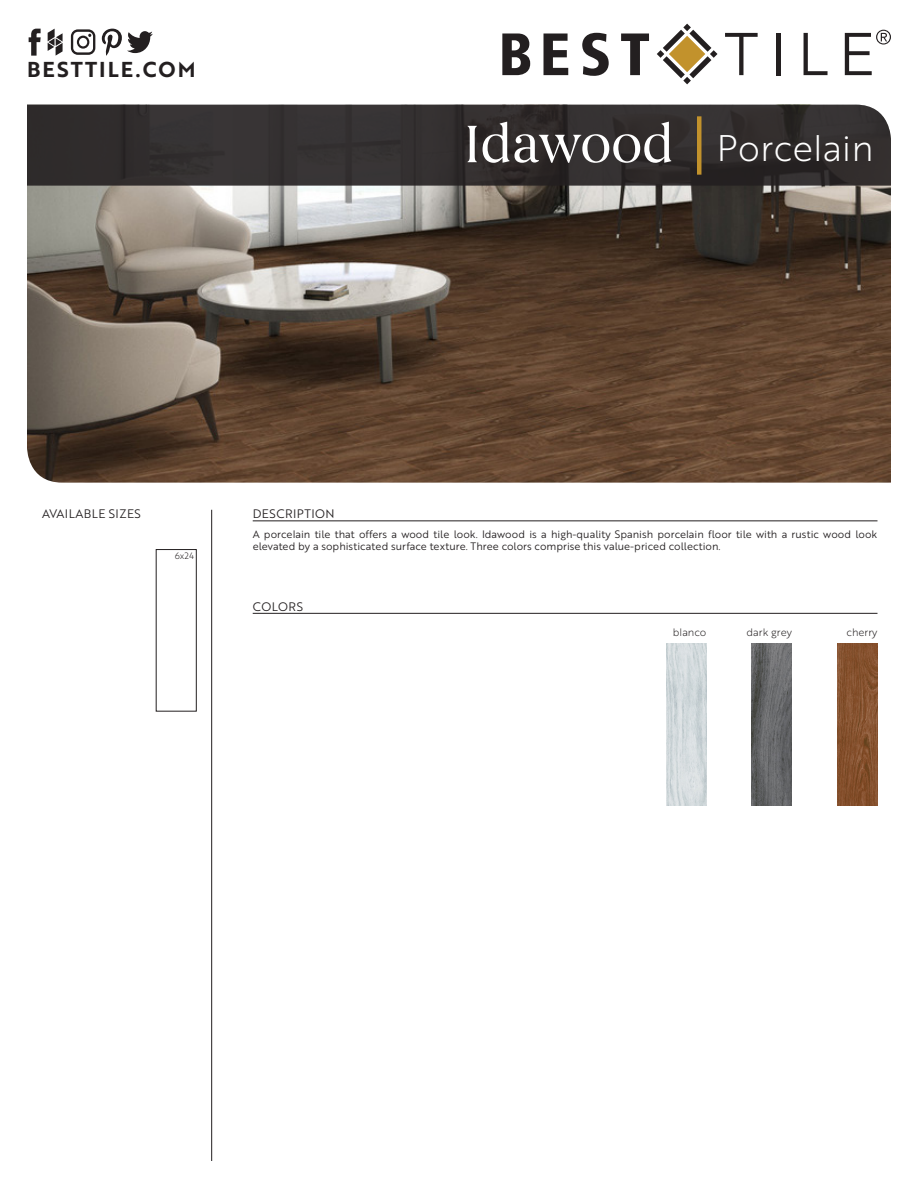
<style>
.page{position:relative;width:918px;height:1188px;background:#fff}
.page>*{position:absolute;margin:0;border:0;box-sizing:border-box;transform-origin:0 0}
.t1{font:54px "Begum W03";letter-spacing:-.025em;color:#fff}
.t2{font:36px "Brother 1816 Light";color:#fff}
.t3{font:21px "Brother 1816 Bold";letter-spacing:.1em;color:#231f20}
.t4{font:12px "Brother 1816 Book";letter-spacing:.04em;color:#231f20}
.t5{font:10.5px/12.6px "Brother 1816 Book";color:#231f20}
.t6{font:10.5px "Brother 1816 Light";color:#231f20}
.t7{font:9px "Brother 1816 Light";color:#231f20}
</style>
<div class="page">
<svg style="left:725px;top:33px;width:33px;height:42px"></svg>
<div style="left:776px;top:33px;width:5px;height:42px;background:#231f20"></div>
<svg style="left:804px;top:33px;width:24px;height:42px"></svg>
<svg style="left:845px;top:30px;width:46px;height:45px"></svg>
<svg style="left:502px;top:33px;width:28px;height:42px"></svg>
<svg style="left:544px;top:34px;width:24px;height:41px"></svg>
<svg style="left:582px;top:33px;width:27px;height:43px"></svg>
<svg style="left:621px;top:34px;width:28px;height:41px"></svg>
<svg style="left:657px;top:24px;width:61px;height:60px"></svg>
<svg style="left:48px;top:29px;width:15px;height:27px"></svg>
<svg style="left:29px;top:29px;width:12px;height:27px"></svg>
<svg style="left:102px;top:29px;width:51px;height:27px"></svg>
<svg style="left:71px;top:29px;width:24px;height:26px"></svg>
<img style="left:27px;top:186px;width:864px;height:297px">
<hr style="left:211px;top:510px;width:1px;height:651px;background:#231f20">
<hr style="left:253px;top:521px;width:624px;height:1px;background:#231f20">
<svg style="left:27px;top:105px;width:864px;height:81px;background:#332f2f"></svg>
<hr style="left:253px;top:613px;width:624px;height:1px;background:#231f20">
<hr style="left:697px;top:116px;width:4px;height:59px;background:#c2922c">
<img style="left:837px;top:644px;width:41px;height:162px">
<img style="left:752px;top:644px;width:40px;height:162px">
<img style="left:666px;top:644px;width:40px;height:162px">
<h3 class="t3" style="left:27px;top:54px;width:170px">BESTTILE.COM</h3>
<p class="t1" style="left:463px;top:112px;width:213px">Idawood</p>
<p class="t2" style="left:717px;top:121px;width:158px">Porcelain</p>
<p class="t4" style="left:42px;top:505px;width:100px">AVAILABLE SIZES</p>
<p class="t7" style="left:175px;top:549px;width:21px">6x24</p>
<p class="t4" style="left:253px;top:505px;width:84px">DESCRIPTION</p>
<p class="t5" style="left:253px;top:527px;width:626px">A porcelain tile that offers a wood tile look. Idawood is a high-quality Spanish porcelain floor tile with a rustic wood look elevated by a sophisticated surface texture. Three colors comprise this value-priced collection.</p>
<p class="t4" style="left:253px;top:598px;width:52px">COLORS</p>
<p class="t6" style="left:673px;top:625px;width:35px">blanco</p>
<p class="t6" style="left:747px;top:625px;width:47px">dark grey</p>
<p class="t6" style="left:847px;top:625px;width:32px">cherry</p>
</div>
